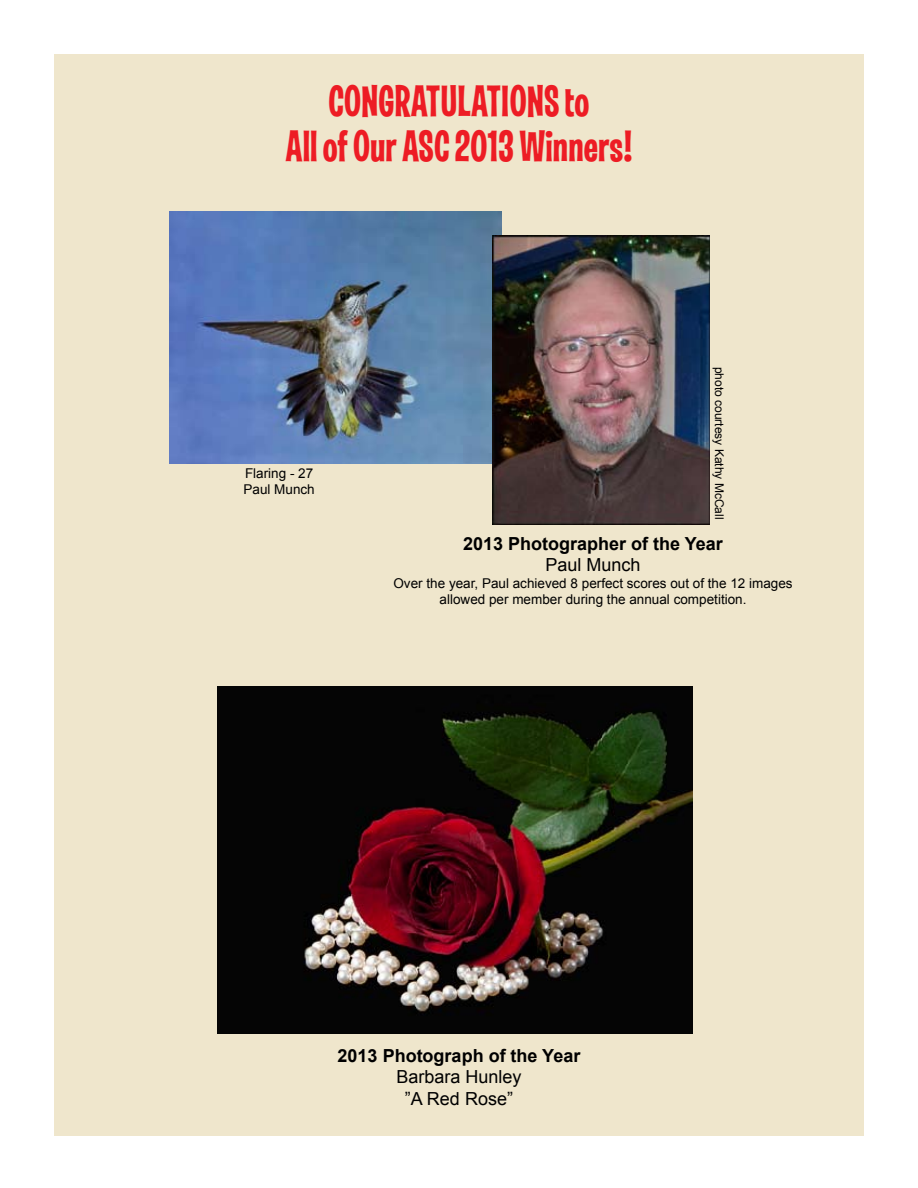
<style>
.page{position:relative;width:918px;height:1188px;background:#fff}
.page>*{position:absolute;margin:0;border:0;box-sizing:border-box;transform-origin:0 0}
.t1{font:45px/45px "Las Vegas OT Jackpot";color:#ed1c24;text-align:center}
.t2{font:700 18px "Arial";color:#000}
.t3{font:18px/21.6px "Arial";color:#000;text-align:center}
.t4{font:13.5px/16.2px "Arial";color:#000;text-align:center}
.t5{font:12px "Arial";color:#000}
</style>
<div class="page">
<div style="left:54px;top:54px;width:810px;height:1082px;background:#efe6cc"></div>
<img style="left:169px;top:212px;width:332px;height:252px">
<img style="left:218px;top:687px;width:474px;height:346px">
<img style="left:493px;top:235px;width:216px;height:290px">
<h1 class="t1" style="left:285px;top:78px;width:349px">CONGRATULATIONS to<br>All of Our ASC 2013 Winners!</h1>
<p class="t4" style="left:244px;top:465px;width:73px;text-align:left">Flaring - 27<br>Paul Munch</p>
<p class="t5" style="left:727px;top:367px;width:154px;rotate:90deg">photo courtesy Kathy McCall</p>
<h2 class="t2" style="left:463px;top:532px;width:261px">2013 Photographer of the Year</h2>
<h2 class="t3" style="left:546px;top:555px;width:97px">Paul Munch</h2>
<p class="t4" style="left:393px;top:575px;width:401px">Over the year, Paul achieved 8 perfect scores out of the 12 images allowed per member during the annual competition.</p>
<h2 class="t2" style="left:338px;top:1044px;width:244px">2013 Photograph of the Year</h2>
<h2 class="t3" style="left:396px;top:1067px;width:127px">Barbara Hunley ”A Red Rose”</h2>
</div>
